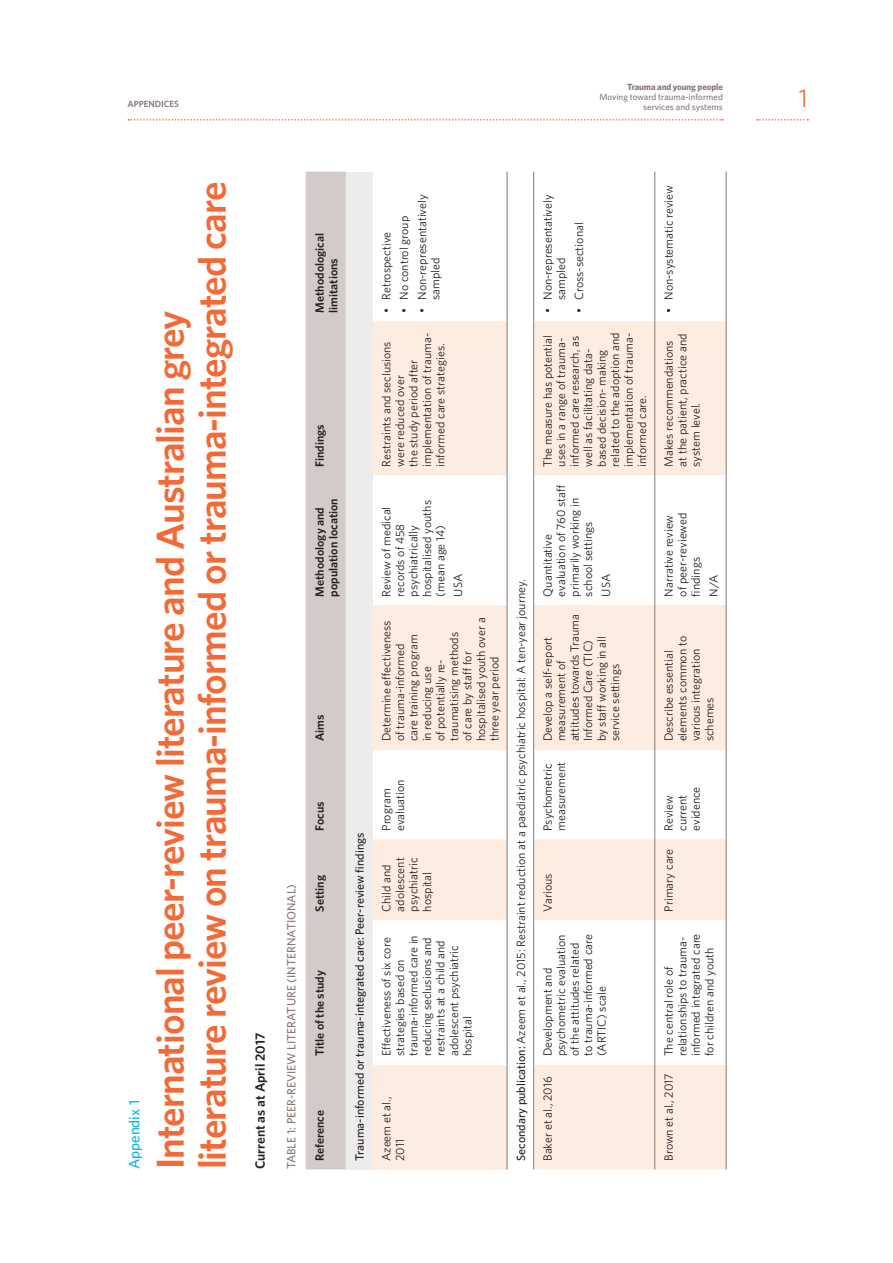
<style>
.page{position:relative;width:893px;height:1263px;background:#fff}
.page>*{position:absolute;margin:0;border:0;box-sizing:border-box;transform-origin:0 0}
.section_heading{font:600 39px/42px "Whitney";letter-spacing:-.025em;color:#f26a37}
.t1{font:25.5px "Whitney";color:#f26a37}
.HEADING_h3{font:500 15px "Whitney";color:#00b6f0}
.BODY{font:600 13.5px "Whitney";color:#231f20}
.BODY_table{font:12px/13.5px "Whitney";color:#231f20}
.BODY_table-2{font:600 12px/13.5px "Whitney";color:#231f20}
.BODY_table-3{font:500 12px "Whitney";color:#231f20}
.DIAGRAM_HEAD{font:500 12px "Whitney";color:#877974}
.t2{font:500 9px/9.8px "Whitney";color:#877974;text-align:right}
.t3{font:700 9px "Whitney";letter-spacing:-.015em;color:#877974}
.t4{font:600 9px "Whitney";color:#877974}
.s1{font-weight:500}
</style>
<div class="page">
<div style="left:306px;top:172px;width:40px;height:997px;background:#d2cbc8"></div>
<div style="left:346px;top:172px;width:26px;height:997px;background:#edeceb"></div>
<svg style="left:372px;top:321px;width:354px;height:848px;fill:#fdede1"></svg>
<hr style="left:507px;top:1065px;width:1px;height:104px;background:#877974">
<hr style="left:507px;top:920px;width:1px;height:145px;background:#877974">
<hr style="left:507px;top:839px;width:1px;height:81px;background:#877974">
<hr style="left:507px;top:750px;width:1px;height:89px;background:#877974">
<hr style="left:507px;top:605px;width:1px;height:145px;background:#877974">
<hr style="left:507px;top:475px;width:1px;height:130px;background:#877974">
<hr style="left:507px;top:321px;width:1px;height:154px;background:#877974">
<hr style="left:507px;top:172px;width:1px;height:149px;background:#877974">
<hr style="left:533px;top:1065px;width:1px;height:104px;background:#877974">
<hr style="left:533px;top:920px;width:1px;height:145px;background:#877974">
<hr style="left:533px;top:839px;width:1px;height:81px;background:#877974">
<hr style="left:533px;top:750px;width:1px;height:89px;background:#877974">
<hr style="left:533px;top:605px;width:1px;height:145px;background:#877974">
<hr style="left:533px;top:475px;width:1px;height:130px;background:#877974">
<hr style="left:533px;top:321px;width:1px;height:154px;background:#877974">
<hr style="left:533px;top:172px;width:1px;height:149px;background:#877974">
<hr style="left:654px;top:1065px;width:1px;height:104px;background:#877974">
<hr style="left:654px;top:920px;width:1px;height:145px;background:#877974">
<hr style="left:654px;top:839px;width:1px;height:81px;background:#877974">
<hr style="left:654px;top:750px;width:1px;height:89px;background:#877974">
<hr style="left:654px;top:605px;width:1px;height:145px;background:#877974">
<hr style="left:654px;top:475px;width:1px;height:130px;background:#877974">
<hr style="left:654px;top:321px;width:1px;height:154px;background:#877974">
<hr style="left:654px;top:172px;width:1px;height:149px;background:#877974">
<hr style="left:726px;top:1065px;width:1px;height:104px;background:#877974">
<hr style="left:726px;top:920px;width:1px;height:145px;background:#877974">
<hr style="left:726px;top:839px;width:1px;height:81px;background:#877974">
<hr style="left:726px;top:750px;width:1px;height:89px;background:#877974">
<hr style="left:726px;top:605px;width:1px;height:145px;background:#877974">
<hr style="left:726px;top:475px;width:1px;height:130px;background:#877974">
<hr style="left:726px;top:321px;width:1px;height:154px;background:#877974">
<hr style="left:726px;top:172px;width:1px;height:149px;background:#877974">
<svg style="left:128px;top:119px;width:595px;height:2px"></svg>
<svg style="left:757px;top:119px;width:51px;height:2px"></svg>
<p class="t3" style="left:627px;top:81px;width:97px">Trauma and young people</p>
<p class="t2" style="left:599px;top:92px;width:125px">Moving toward trauma-informed services and systems</p>
<p class="t4" style="left:128px;top:98px;width:53px">APPENDICES</p>
<h2 class="t1" style="left:799px;top:81px;width:11px">1</h2>
<p class="HEADING_h3" style="left:124px;top:1169px;width:71px;rotate:-90deg">Appendix 1</p>
<p class="section_heading" style="left:148px;top:1169px;width:989px;rotate:-90deg">International peer-review literature and Australian grey literature review on trauma-informed or trauma-integrated care</p>
<p class="BODY" style="left:251px;top:1169px;width:138px;rotate:-90deg">Current as at April 2017</p>
<p class="DIAGRAM_HEAD" style="left:283px;top:1169px;width:287px;rotate:-90deg">TABLE 1: PEER-REVIEW LITERATURE (INTERNATIONAL)</p>
<p class="BODY_table-2" style="left:313px;top:313px;width:81px;rotate:-90deg">Methodological limitations</p>
<p class="BODY_table-2" style="left:313px;top:467px;width:44px;rotate:-90deg">Findings</p>
<p class="BODY_table-2" style="left:313px;top:596px;width:100px;rotate:-90deg">Methodology and population location</p>
<p class="BODY_table-2" style="left:313px;top:741px;width:28px;rotate:-90deg">Aims</p>
<p class="BODY_table-2" style="left:313px;top:831px;width:31px;rotate:-90deg">Focus</p>
<p class="BODY_table-2" style="left:313px;top:911px;width:38px;rotate:-90deg">Setting</p>
<p class="BODY_table-2" style="left:313px;top:1056px;width:88px;rotate:-90deg">Title of the study</p>
<p class="BODY_table-2" style="left:313px;top:1161px;width:52px;rotate:-90deg">Reference</p>
<p class="BODY_table-3" style="left:352px;top:1161px;width:330px;rotate:-90deg">Trauma-informed or trauma-integrated care: Peer-review findings</p>
<p class="BODY_table" style="left:415px;top:300px;width:107px;text-indent:-13px;rotate:-90deg">• Non-representatively sampled</p>
<p class="BODY_table" style="left:397px;top:313px;width:98px;rotate:-90deg">• No control group</p>
<p class="BODY_table" style="left:379px;top:313px;width:82px;rotate:-90deg">• Retrospective</p>
<p class="BODY_table" style="left:379px;top:467px;width:136px;rotate:-90deg">Restraints and seclusions were reduced over<br>the study period after implementation of trauma&shy;informed care strategies.</p>
<p class="BODY_table" style="left:379px;top:596px;width:98px;rotate:-90deg">Review of medical records of 458 psychiatrically hospitalised youths (mean age 14)</p>
<p class="BODY_table" style="left:451px;top:596px;width:24px;rotate:-90deg">USA</p>
<p class="BODY_table" style="left:379px;top:741px;width:125px;rotate:-90deg">Determine effectiveness of trauma-informed<br>care training program<br>in reducing use<br>of potentially re&shy;traumatising methods<br>of care by staff for hospitalised youth over a three year period</p>
<p class="BODY_table" style="left:379px;top:831px;width:53px;rotate:-90deg">Program evaluation</p>
<p class="BODY_table" style="left:379px;top:911px;width:56px;rotate:-90deg">Child and adolescent psychiatric hospital</p>
<p class="BODY_table" style="left:379px;top:1056px;width:122px;rotate:-90deg">Effectiveness of six core strategies based on trauma-informed care in reducing seclusions and restraints at a child and adolescent psychiatric hospital</p>
<p class="BODY_table" style="left:379px;top:1161px;width:66px;rotate:-90deg">Azeem et al.,<br>2011</p>
<p class="BODY_table" style="left:514px;top:1161px;width:583px;rotate:-90deg"><span class="s1">Secondary publication:</span> Azeem et al., 2015: Restraint reduction at a paediatric psychiatric hospital: A ten-year journey.</p>
<p class="BODY_table" style="left:541px;top:300px;width:107px;text-indent:-13px;rotate:-90deg">• Non-representatively sampled</p>
<p class="BODY_table" style="left:572px;top:313px;width:92px;rotate:-90deg">• Cross-sectional</p>
<p class="BODY_table" style="left:541px;top:467px;width:136px;rotate:-90deg">The measure has potential uses in a range of trauma&shy;informed care research, as well as facilitating data&shy;based decision- making related to the adoption and implementation of trauma&shy;informed care.</p>
<p class="BODY_table" style="left:541px;top:596px;width:113px;rotate:-90deg">Quantitative evaluation of 760 staff primarily working in school settings</p>
<p class="BODY_table" style="left:599px;top:596px;width:24px;rotate:-90deg">USA</p>
<p class="BODY_table" style="left:541px;top:741px;width:129px;rotate:-90deg">Develop a self-report measurement of attitudes towards Trauma<br>Informed Care (TIC)<br>by staff working in all service settings</p>
<p class="BODY_table" style="left:541px;top:831px;width:70px;rotate:-90deg">Psychometric measurement</p>
<p class="BODY_table" style="left:541px;top:911px;width:39px;rotate:-90deg">Various</p>
<p class="BODY_table" style="left:541px;top:1056px;width:123px;rotate:-90deg">Development and psychometric evaluation of the attitudes related to trauma-informed care (ARTIC) scale</p>
<p class="BODY_table" style="left:541px;top:1161px;width:86px;rotate:-90deg">Baker et al., 2016</p>
<p class="BODY_table" style="left:662px;top:313px;width:129px;rotate:-90deg">• Non-systematic review</p>
<p class="BODY_table" style="left:662px;top:467px;width:134px;rotate:-90deg">Makes recommendations at the patient, practice and system level.</p>
<p class="BODY_table" style="left:662px;top:596px;width:85px;rotate:-90deg">Narrative review of peer-reviewed findings</p>
<p class="BODY_table" style="left:706px;top:596px;width:23px;rotate:-90deg">N/A</p>
<p class="BODY_table" style="left:662px;top:741px;width:107px;rotate:-90deg">Describe essential elements common to various integration schemes</p>
<p class="BODY_table" style="left:662px;top:831px;width:46px;rotate:-90deg">Review current evidence</p>
<p class="BODY_table" style="left:662px;top:911px;width:64px;rotate:-90deg">Primary care</p>
<p class="BODY_table" style="left:662px;top:1056px;width:124px;rotate:-90deg">The central role of relationships to trauma&shy;informed integrated care for children and youth</p>
<p class="BODY_table" style="left:662px;top:1161px;width:89px;rotate:-90deg">Brown et al., 2017</p>
</div>
